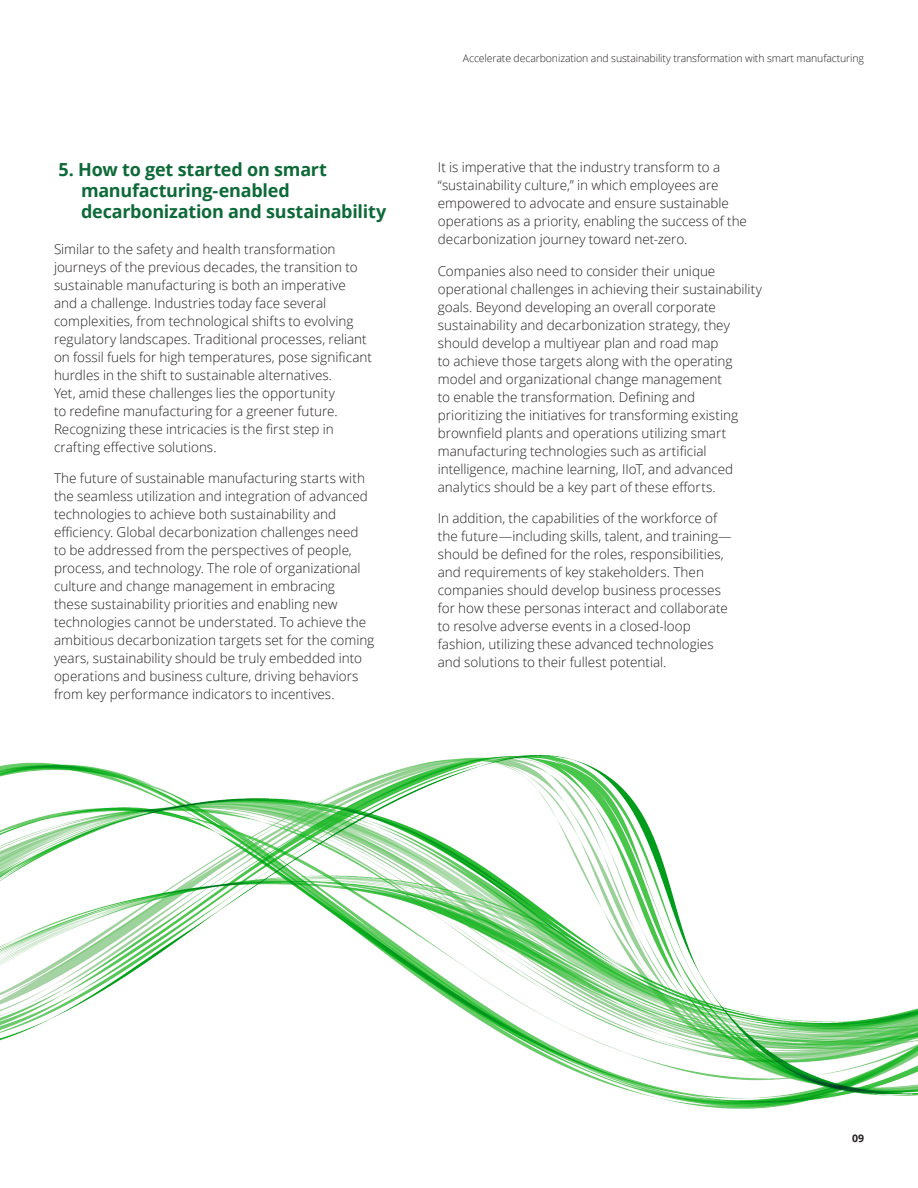
<style>
.page{position:relative;width:918px;height:1188px;background:#fff}
.page>*{position:absolute;margin:0;border:0;box-sizing:border-box;transform-origin:0 0}
.Subhead_A__8_5_12pt{font:700 18px "Open Sans";letter-spacing:-.015em;color:#0d6a38}
.Body_copy__8_5_12pt{font:300 13.5px/18px "Open Sans";color:#231f20}
.t1{font:300 10.5px "Open Sans";letter-spacing:-.01em;color:#231f20}
.t2{font:700 10.5px "Open Sans";color:#231f20}
</style>
<div class="page">
<img style="left:0;top:755px;width:918px;height:354px">
<p class="Subhead_A__8_5_12pt" style="left:58px;top:157px;width:270px">5. How to get started on smart</p>
<p class="Subhead_A__8_5_12pt" style="left:81px;top:178px;width:210px">manufacturing-enabled</p>
<p class="Subhead_A__8_5_12pt" style="left:81px;top:199px;width:307px">decarbonization and sustainability</p>
<p class="Body_copy__8_5_12pt" style="left:54px;top:240px;width:319px">Similar to the safety and health transformation journeys of the previous decades, the transition to sustainable manufacturing is both an imperative and a challenge. Industries today face several complexities, from technological shifts to evolving regulatory landscapes. Traditional processes, reliant on fossil fuels for high temperatures, pose significant hurdles in the shift to sustainable alternatives.<br>Yet, amid these challenges lies the opportunity<br>to redefine manufacturing for a greener future.<br>Recognizing these intricacies is the first step in crafting effective solutions.</p>
<p class="Body_copy__8_5_12pt" style="left:54px;top:469px;width:322px">The future of sustainable manufacturing starts with the seamless utilization and integration of advanced technologies to achieve both sustainability and efficiency. Global decarbonization challenges need<br>to be addressed from the perspectives of people, process, and technology. The role of organizational culture and change management in embracing<br>these sustainability priorities and enabling new technologies cannot be understated. To achieve the ambitious decarbonization targets set for the coming years, sustainability should be truly embedded into operations and business culture, driving behaviors from key performance indicators to incentives.</p>
<p class="t1" style="left:463px;top:51px;width:403px">Accelerate decarbonization and sustainability transformation with smart manufacturing</p>
<p class="Body_copy__8_5_12pt" style="left:438px;top:158px;width:311px">It is imperative that the industry transform to a “sustainability culture,” in which employees are empowered to advocate and ensure sustainable operations as a priority, enabling the success of the decarbonization journey toward net-zero.</p>
<p class="Body_copy__8_5_12pt" style="left:438px;top:262px;width:326px">Companies also need to consider their unique operational challenges in achieving their sustainability goals. Beyond developing an overall corporate sustainability and decarbonization strategy, they should develop a multiyear plan and road map<br>to achieve those targets along with the operating model and organizational change management<br>to enable the transformation. Defining and prioritizing the initiatives for transforming existing brownfield plants and operations utilizing smart manufacturing technologies such as artificial intelligence, machine learning, IIoT, and advanced analytics should be a key part of these efforts.</p>
<p class="Body_copy__8_5_12pt" style="left:438px;top:509px;width:295px">In addition, the capabilities of the workforce of the future—including skills, talent, and training— should be defined for the roles, responsibilities, and requirements of key stakeholders. Then companies should develop business processes for how these personas interact and collaborate to resolve adverse events in a closed-loop fashion, utilizing these advanced technologies and solutions to their fullest potential.</p>
<p class="t2" style="left:852px;top:1131px;width:13px">09</p>
</div>
